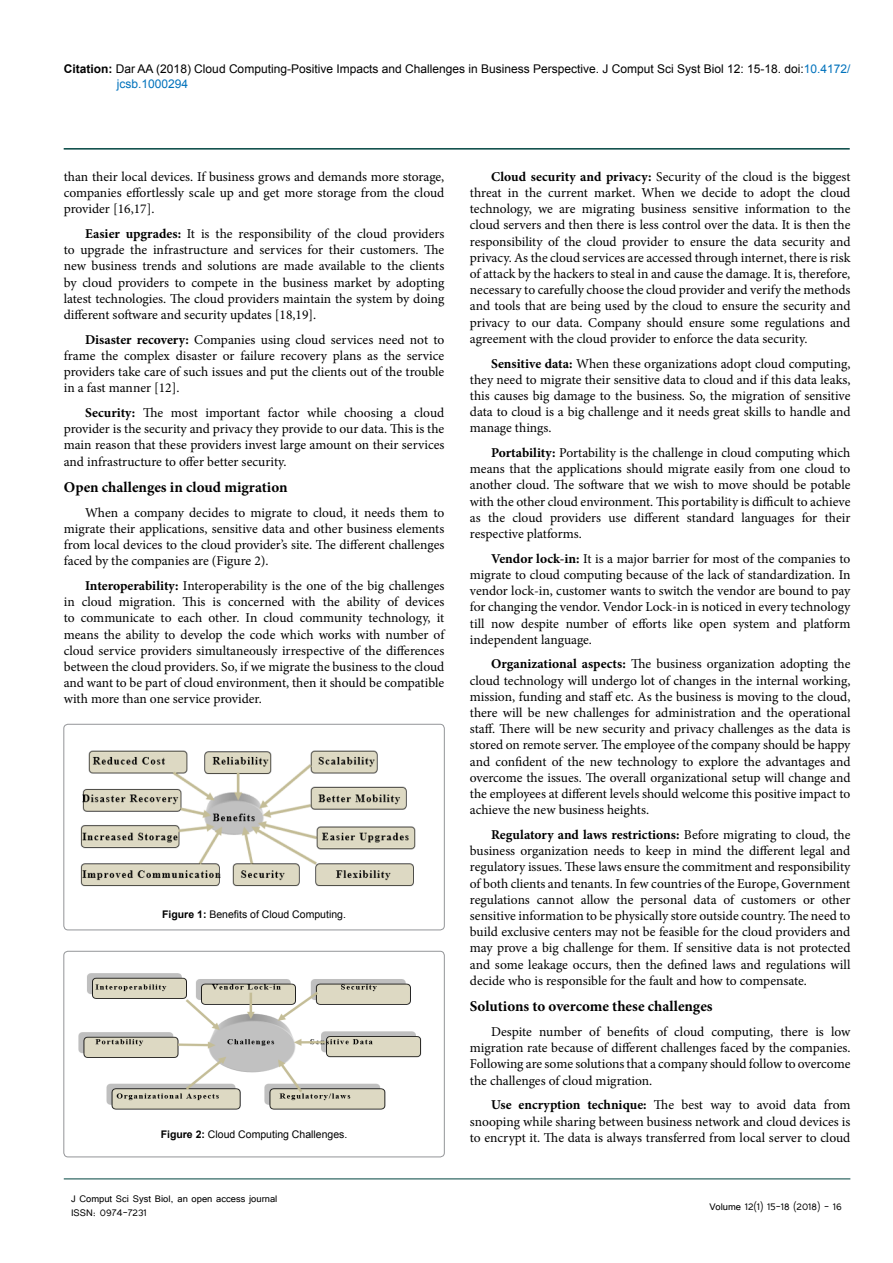
<style>
.page{position:relative;width:893px;height:1263px;background:#fff}
.page>*{position:absolute;margin:0;border:0;box-sizing:border-box;transform-origin:0 0}
.t1{font:700 15px "Minion Pro";color:#000}
.t2{font:13.5px/16.2px "Minion Pro";color:#000;text-align:justify}
.t3{font:12px/15px "Arial";color:#000}
.t4{font:12px/14.4px "Tunga";color:#000}
.t5{font:10.5px "Arial";color:#000}
.s1{font-weight:700}
.s2{color:#0072bc}
</style>
<div class="page">
<hr style="left:64px;top:148px;width:786px;height:2px;background:#004440">
<hr style="left:64px;top:1179px;width:786px;height:1px;background:#004440">
<div style="left:64px;top:724px;width:380px;height:206px;border:1px solid #939598;border-radius:4px"></div>
<img style="left:80px;top:750px;width:336px;height:137px">
<div style="left:64px;top:951px;width:380px;height:206px;border:1px solid #939598;border-radius:4px"></div>
<img style="left:78px;top:973px;width:344px;height:137px">
<p class="t3" style="left:117px;top:61px;width:735px;text-indent:-53px"><span class="s1">Citation:</span> Dar AA (2018) Cloud Computing-Positive Impacts and Challenges in Business Perspective. J Comput Sci Syst Biol 12: 15-18. doi:<span class="s2">10.4172/ jcsb.1000294</span></p>
<p class="t2" style="left:64px;top:168px;width:382px">than their local devices. If business grows and demands more storage, companies effortlessly scale up and get more storage from the cloud provider [16,17].</p>
<p class="t2" style="left:64px;top:226px;width:382px;text-indent:21px"><span class="s1">Easier upgrades:</span> It is the responsibility of the cloud providers to upgrade the infrastructure and services for their customers. The new business trends and solutions are made available to the clients by cloud providers to compete in the business market by adopting latest technologies. The cloud providers maintain the system by doing different software and security updates [18,19].</p>
<p class="t2" style="left:64px;top:331px;width:382px;text-indent:21px"><span class="s1">Disaster recovery:</span> Companies using cloud services need not to frame the complex disaster or failure recovery plans as the service providers take care of such issues and put the clients out of the trouble in a fast manner [12].</p>
<p class="t2" style="left:64px;top:405px;width:382px;text-indent:21px"><span class="s1">Security:</span> The most important factor while choosing a cloud provider is the security and privacy they provide to our data. This is the main reason that these providers invest large amount on their services and infrastructure to offer better security.</p>
<p class="t1" style="left:64px;top:477px;width:225px">Open challenges in cloud migration</p>
<p class="t2" style="left:64px;top:504px;width:382px;text-indent:21px">When a company decides to migrate to cloud, it needs them to migrate their applications, sensitive data and other business elements from local devices to the cloud provider’s site. The different challenges faced by the companies are (Figure 2).</p>
<p class="t2" style="left:64px;top:578px;width:382px;text-indent:21px"><span class="s1">Interoperability:</span> Interoperability is the one of the big challenges in cloud migration. This is concerned with the ability of devices to communicate to each other. In cloud community technology, it means the ability to develop the code which works with number of cloud service providers simultaneously irrespective of the differences between the cloud providers. So, if we migrate the business to the cloud and want to be part of cloud environment, then it should be compatible with more than one service provider.</p>
<p class="t5" style="left:162px;top:908px;width:185px"><span class="s1">Figure 1:</span> Benefits of Cloud Computing.</p>
<p class="t5" style="left:161px;top:1127px;width:188px"><span class="s1">Figure 2:</span> Cloud Computing Challenges.</p>
<p class="t4" style="left:71px;top:1190px;width:208px">J Comput Sci Syst Biol, an open access journal<br>ISSN: 0974-7231</p>
<p class="t2" style="left:470px;top:168px;width:382px;text-indent:21px"><span class="s1">Cloud security and privacy:</span> Security of the cloud is the biggest threat in the current market. When we decide to adopt the cloud technology, we are migrating business sensitive information to the cloud servers and then there is less control over the data. It is then the responsibility of the cloud provider to ensure the data security and privacy. As the cloud services are accessed through internet, there is risk of attack by the hackers to steal in and cause the damage. It is, therefore, necessary to carefully choose the cloud provider and verify the methods and tools that are being used by the cloud to ensure the security and privacy to our data. Company should ensure some regulations and agreement with the cloud provider to enforce the data security.</p>
<p class="t2" style="left:470px;top:355px;width:382px;text-indent:21px"><span class="s1">Sensitive data:</span> When these organizations adopt cloud computing, they need to migrate their sensitive data to cloud and if this data leaks, this causes big damage to the business. So, the migration of sensitive data to cloud is a big challenge and it needs great skills to handle and manage things.</p>
<p class="t2" style="left:470px;top:445px;width:382px;text-indent:21px"><span class="s1">Portability:</span> Portability is the challenge in cloud computing which means that the applications should migrate easily from one cloud to another cloud. The software that we wish to move should be potable with the other cloud environment. This portability is difficult to achieve as the cloud providers use different standard languages for their respective platforms.</p>
<p class="t2" style="left:470px;top:550px;width:382px;text-indent:21px"><span class="s1">Vendor lock-in:</span> It is a major barrier for most of the companies to migrate to cloud computing because of the lack of standardization. In vendor lock-in, customer wants to switch the vendor are bound to pay for changing the vendor. Vendor Lock-in is noticed in every technology till now despite number of efforts like open system and platform independent language.</p>
<p class="t2" style="left:470px;top:656px;width:382px;text-indent:21px"><span class="s1">Organizational aspects:</span> The business organization adopting the cloud technology will undergo lot of changes in the internal working, mission, funding and staff etc. As the business is moving to the cloud, there will be new challenges for administration and the operational staff. There will be new security and privacy challenges as the data is stored on remote server. The employee of the company should be happy and confident of the new technology to explore the advantages and overcome the issues. The overall organizational setup will change and the employees at different levels should welcome this positive impact to achieve the new business heights.</p>
<p class="t2" style="left:470px;top:827px;width:382px;text-indent:21px"><span class="s1">Regulatory and laws restrictions:</span> Before migrating to cloud, the business organization needs to keep in mind the different legal and regulatory issues. These laws ensure the commitment and responsibility of both clients and tenants. In few countries of the Europe, Government regulations cannot allow the personal data of customers or other sensitive information to be physically store outside country. The need to build exclusive centers may not be feasible for the cloud providers and may prove a big challenge for them. If sensitive data is not protected and some leakage occurs, then the defined laws and regulations will decide who is responsible for the fault and how to compensate.</p>
<p class="t1" style="left:470px;top:996px;width:244px">Solutions to overcome these challenges</p>
<p class="t2" style="left:470px;top:1024px;width:382px;text-indent:21px">Despite number of benefits of cloud computing, there is low migration rate because of different challenges faced by the companies.<br>Following are some solutions that a company should follow to overcome the challenges of cloud migration.</p>
<p class="t2" style="left:470px;top:1097px;width:382px;text-indent:21px"><span class="s1">Use encryption technique:</span> The best way to avoid data from snooping while sharing between business network and cloud devices is to encrypt it. The data is always transferred from local server to cloud</p>
<p class="t4" style="left:709px;top:1199px;width:134px">Volume 12(1) 15-18 (2018) - 16</p>
</div>
